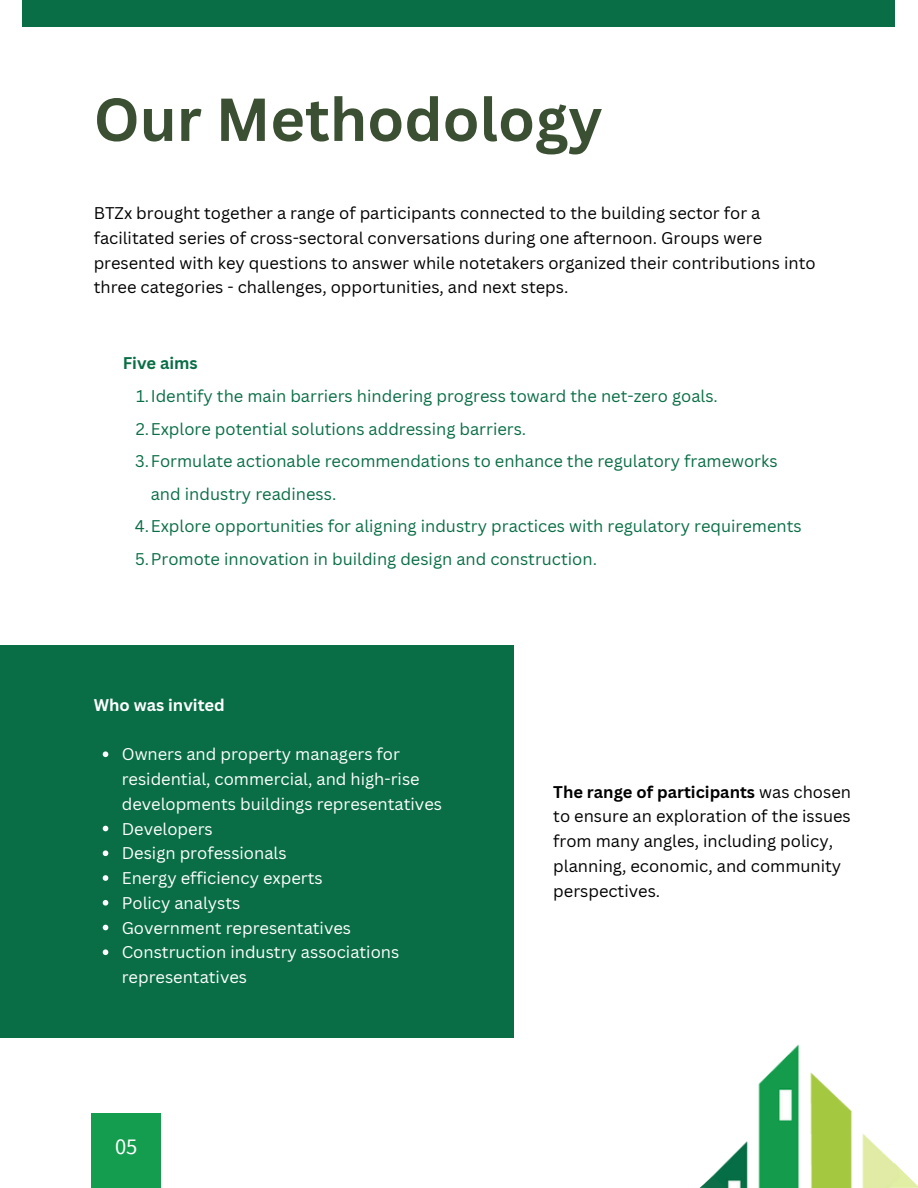
<style>
.page{position:relative;width:918px;height:1188px;background:#fff}
.page>*{position:absolute;margin:0;border:0;box-sizing:border-box;transform-origin:0 0}
.t1{font:700 59.25px "Canva Sans";color:#3b4f33}
.t2{font:22.5px "Source Sans Pro";color:#fff}
.t3{font:16.5px/24.8px "Canva Sans";color:#000}
.t4{font:16.5px/32.7px "Canva Sans";color:#096e46}
.t5{font:16.5px/24.8px "Canva Sans";color:#fff}
.t6{font:700 16.5px "Canva Sans";color:#fff}
.t7{font:700 16.5px "Canva Sans";color:#096e46}
.s1{font-weight:700}
</style>
<div class="page">
<svg style="left:913px;top:1181px;width:5px;height:7px"></svg>
<img style="left:699px;top:1044px;width:214px;height:144px">
<svg style="left:700px;top:1177px;width:26px;height:11px"></svg>
<div style="left:92px;top:1113px;width:69px;height:75px;background:#149d4e"></div>
<div style="left:22px;top:0;width:873px;height:27px;background:#096e46"></div>
<div style="left:0;top:645px;width:513px;height:393px;background:#096e46"></div>
<svg style="left:103px;top:751px;width:5px;height:6px"></svg>
<svg style="left:103px;top:826px;width:5px;height:5px"></svg>
<svg style="left:103px;top:850px;width:5px;height:6px"></svg>
<svg style="left:103px;top:875px;width:5px;height:6px"></svg>
<svg style="left:103px;top:900px;width:5px;height:6px"></svg>
<svg style="left:103px;top:925px;width:5px;height:5px"></svg>
<svg style="left:103px;top:949px;width:5px;height:6px"></svg>
<h2 class="t1" style="left:94px;top:78px;width:510px">Our Methodology</h2>
<p class="t3" style="left:94px;top:200px;width:723px">BTZx brought together a range of participants connected to the building sector for a facilitated series of cross-sectoral conversations during one afternoon. Groups were presented with key questions to answer while notetakers organized their contributions into three categories - challenges, opportunities, and next steps.</p>
<p class="t7" style="left:123px;top:352px;width:77px">Five aims</p>
<p class="t4" style="left:136px;top:379px;width:583px">1.Identify the main barriers hindering progress toward the net-zero goals.</p>
<p class="t4" style="left:136px;top:412px;width:392px">2.Explore potential solutions addressing barriers.</p>
<p class="t4" style="left:151px;top:444px;width:628px;text-indent:-16px">3.Formulate actionable recommendations to enhance the regulatory frameworks and industry readiness.</p>
<p class="t4" style="left:135px;top:510px;width:668px">4.Explore opportunities for aligning industry practices with regulatory requirements</p>
<p class="t4" style="left:135px;top:542px;width:464px">5.Promote innovation in building design and construction.</p>
<p class="t6" style="left:94px;top:693px;width:133px">Who was invited</p>
<p class="t5" style="left:122px;top:742px;width:322px">Owners and property managers for residential, commercial, and high-rise developments buildings representatives</p>
<p class="t5" style="left:122px;top:816px;width:93px">Developers</p>
<p class="t5" style="left:122px;top:841px;width:166px">Design professionals</p>
<h2 class="t5" style="left:122px;top:865px;width:202px">Energy efficiency experts</h2>
<p class="t5" style="left:122px;top:890px;width:120px">Policy analysts</p>
<p class="t5" style="left:122px;top:915px;width:231px">Government representatives</p>
<p class="t5" style="left:122px;top:940px;width:279px">Construction industry associations representatives</p>
<h1 class="t2" style="left:115px;top:1132px;width:24px">05</h1>
<p class="t3" style="left:553px;top:779px;width:299px"><span class="s1">The range of participants</span> was chosen to ensure an exploration of the issues from many angles, including policy, planning, economic, and community perspectives.</p>
</div>
